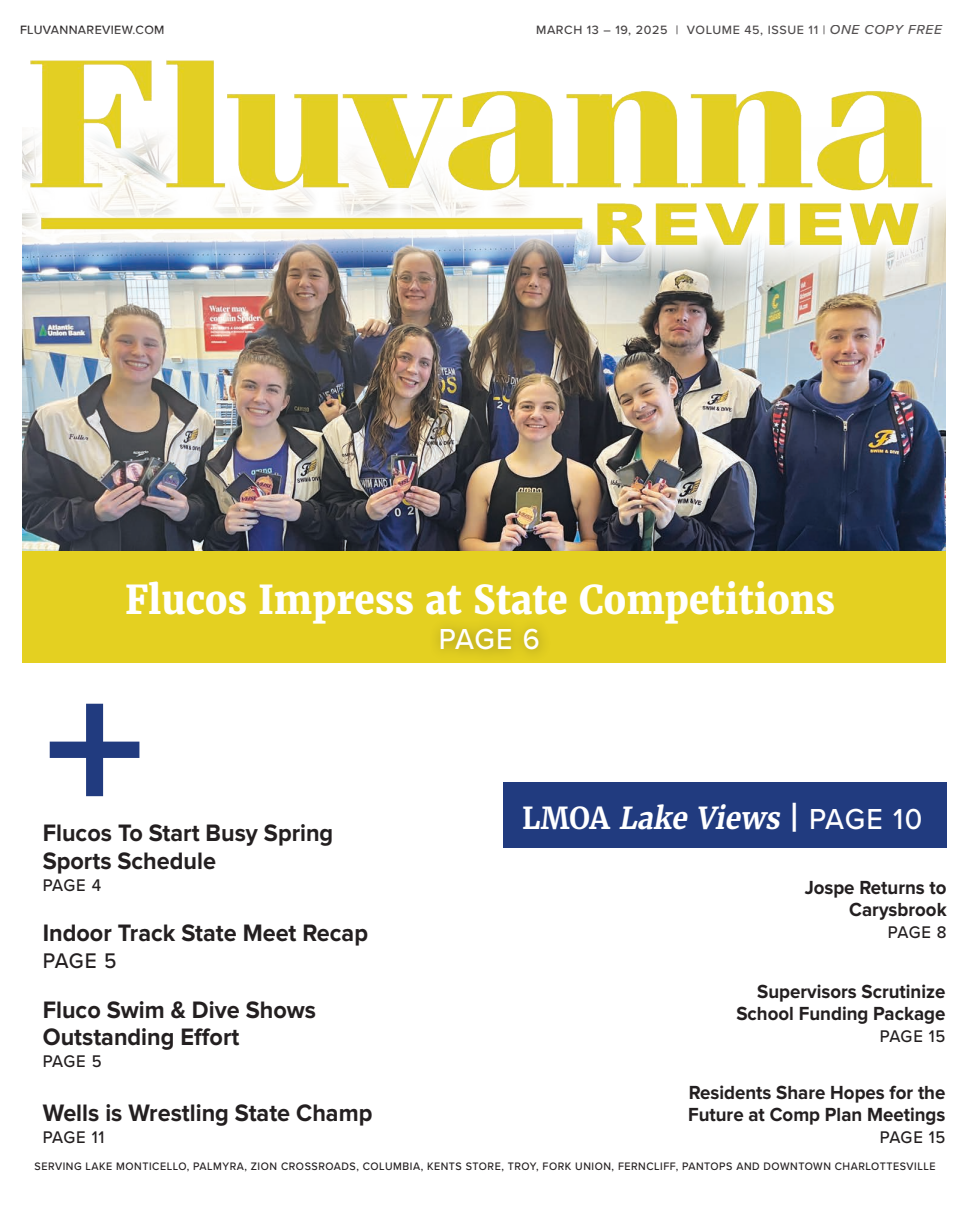
<style>
.page{position:relative;width:968px;height:1215px;background:#fff}
.page>*{position:absolute;margin:0;border:0;box-sizing:border-box;transform-origin:0 0}
.Front_Page_Headline{font:700 173.88px "Myriad Pro";color:#213b7f}
.t1{font:800 39.62px "Merriweather";color:#fff;scale:.93 1}
.t2{font:italic 700 30.12px "Merriweather";color:#fff;scale:.93 1}
.t3{font:500 30px "Proxima Nova";color:#fff;scale:.95 1}
.t4{font:700 24.62px/27.8px "Proxima Nova";color:#231f20;scale:.95 1}
.t5{font:500 21.88px "Proxima Nova";color:#231f20;scale:.95 1}
.t6{font:700 19.62px/22.1px "Proxima Nova";color:#231f20;text-align:right;scale:.95 1}
.t7{font:500 17.5px "Proxima Nova";letter-spacing:.015em;color:#231f20;scale:.95 1}
.t8{font:500 12.5px "Proxima Nova";letter-spacing:.05em;color:#231f20}
.t9{font:500 12.5px "Proxima Nova";letter-spacing:.025em;color:#231f20}
.In_Line_Text_Header{font:500 11.25px "Proxima Nova";letter-spacing:.05em;color:#231f20;scale:.95 1}
.s1{font-style:italic;font-size:13.75px}
.s2{font-style:normal}
.s3{font-family:"Proxima Nova";font-weight:500;font-style:normal;font-size:30px}
</style>
<div class="page">
<img style="left:22px;top:279px;width:923px;height:273px">
<img style="left:22px;top:197px;width:924px;height:82px">
<img style="left:22px;top:60px;width:922px;height:192px">
<div style="left:503px;top:783px;width:443px;height:65px;background:#213b7f"></div>
<div style="left:22px;top:552px;width:923px;height:111px;background:#e4d021"></div>
<div style="left:429px;top:618px;width:123px;height:45px;background:#231f20;opacity:.4"></div>
<p class="t9" style="left:20px;top:21px;width:146px">FLUVANNAREVIEW.COM</p>
<p class="t8" style="left:536px;top:21px;width:407px">MARCH 13 – 19, 2025 | VOLUME 45, ISSUE 11 | <span class="s1">ONE COPY FREE</span></p>
<p class="t1" style="left:125px;top:574px;width:764px">Flucos Impress at State Competitions</p>
<p class="t3" style="left:438px;top:617px;width:108px">PAGE 6</p>
<p class="Front_Page_Headline" style="left:43px;top:624px;width:105px">+</p>
<p class="t4" style="left:43px;top:820px;width:307px">Flucos To Start Busy Spring<br>Sports Schedule</p>
<p class="t7" style="left:43px;top:872px;width:63px">PAGE 4</p>
<p class="t4" style="left:43px;top:920px;width:344px">Indoor Track State Meet Recap</p>
<p class="t5" style="left:43px;top:944px;width:79px">PAGE 5</p>
<p class="t4" style="left:43px;top:997px;width:289px">Fluco Swim &amp; Dive Shows<br>Outstanding Effort</p>
<p class="t7" style="left:43px;top:1048px;width:63px">PAGE 5</p>
<p class="t4" style="left:43px;top:1100px;width:348px">Wells is Wrestling State Champ</p>
<p class="t7" style="left:43px;top:1124px;width:66px">PAGE 11</p>
<p class="t2" style="left:522px;top:799px;width:431px"><span class="s2">LMOA</span> Lake Views <span class="s2">|</span> <span class="s3">PAG E 1 0</span></p>
<p class="t6" style="left:804px;top:877px;width:151px">Jospe Returns to<br>Carysbrook</p>
<p class="t7" style="left:888px;top:919px;width:63px">PAGE 8</p>
<p class="t6" style="left:736px;top:981px;width:222px">Supervisors Scrutinize<br>School Funding Package</p>
<p class="t7" style="left:879px;top:1023px;width:71px">PAGE 15</p>
<p class="t6" style="left:688px;top:1082px;width:272px;text-align:left">Residents Share Hopes for the<br>Future at Comp Plan Meetings</p>
<p class="t7" style="left:879px;top:1124px;width:71px">PAGE 15</p>
<p class="In_Line_Text_Header" style="left:34px;top:1158px;width:950px">SERVING LAKE MONTICELLO, PALMYRA, ZION CROSSROADS, COLUMBIA, KENTS STORE, TROY, FORK UNION, FERNCLIFF, PANTOPS AND DOWNTOWN CHARLOTTESVILLE</p>
</div>
